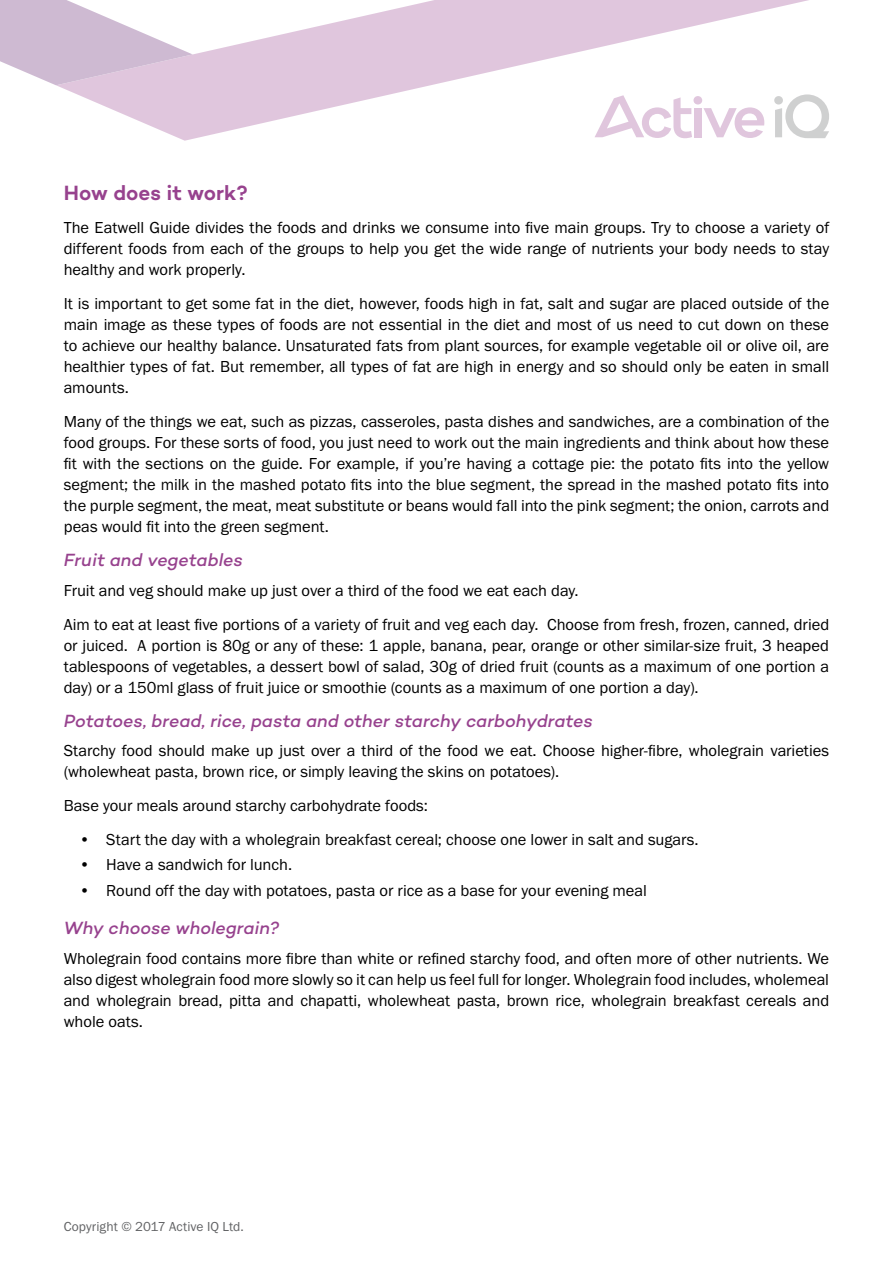
<style>
.page{position:relative;width:893px;height:1263px;background:#fff}
.page>*{position:absolute;margin:0;border:0;box-sizing:border-box;transform-origin:0 0}
.t1{font:600 21px "Campton";color:#97428e}
.t2{font:italic 500 18px "Campton";color:#97428e}
.t3{font:16.5px/21px "Franklin Gothic URW Boo";letter-spacing:-.005em;color:#000;text-align:justify}
.t4{font:13.5px "Franklin Gothic URW Boo";letter-spacing:.005em;color:#616264}
</style>
<div class="page">
<svg style="left:56px;top:0;width:773px;height:141px"></svg>
<svg style="left:0;top:0;width:193px;height:85px"></svg>
<p class="t1" style="left:64px;top:179px;width:186px">How does it work?</p>
<p class="t3" style="left:64px;top:217px;width:767px">The Eatwell Guide divides the foods and drinks we consume into five main groups. Try to choose a variety of different foods from each of the groups to help you get the wide range of nutrients your body needs to stay healthy and work properly.</p>
<p class="t3" style="left:64px;top:293px;width:767px">It is important to get some fat in the diet, however, foods high in fat, salt and sugar are placed outside of the main image as these types of foods are not essential in the diet and most of us need to cut down on these to achieve our healthy balance. Unsaturated fats from plant sources, for example vegetable oil or olive oil, are healthier types of fat. But remember, all types of fat are high in energy and so should only be eaten in small amounts.</p>
<p class="t3" style="left:64px;top:411px;width:767px">Many of the things we eat, such as pizzas, casseroles, pasta dishes and sandwiches, are a combination of the food groups. For these sorts of food, you just need to work out the main ingredients and think about how these fit with the sections on the guide. For example, if you’re having a cottage pie: the potato fits into the yellow segment; the milk in the mashed potato fits into the blue segment, the spread in the mashed potato fits into the purple segment, the meat, meat substitute or beans would fall into the pink segment; the onion, carrots and peas would fit into the green segment.</p>
<p class="t2" style="left:64px;top:549px;width:180px">Fruit and vegetables</p>
<p class="t3" style="left:64px;top:573px;width:767px;line-height:33.8px">Fruit and veg should make up just over a third of the food we eat each day.<br>Aim to eat at least five portions of a variety of fruit and veg each day. Choose from fresh, frozen, canned, dried</p>
<p class="t3" style="left:64px;top:634px;width:767px">or juiced. A portion is 80g or any of these: 1 apple, banana, pear, orange or other similar-size fruit, 3 heaped tablespoons of vegetables, a dessert bowl of salad, 30g of dried fruit (counts as a maximum of one portion a day) or a 150ml glass of fruit juice or smoothie (counts as a maximum of one portion a day).</p>
<p class="t2" style="left:64px;top:709px;width:531px">Potatoes, bread, rice, pasta and other starchy carbohydrates</p>
<p class="t3" style="left:64px;top:740px;width:767px">Starchy food should make up just over a third of the food we eat. Choose higher-fibre, wholegrain varieties (wholewheat pasta, brown rice, or simply leaving the skins on potatoes).</p>
<p class="t3" style="left:64px;top:795px;width:366px">Base your meals around starchy carbohydrate foods:</p>
<p class="t3" style="left:79px;top:829px;width:621px">• Start the day with a wholegrain breakfast cereal; choose one lower in salt and sugars.</p>
<p class="t3" style="left:79px;top:854px;width:214px">• Have a sandwich for lunch.</p>
<p class="t3" style="left:79px;top:879px;width:569px">• Round off the day with potatoes, pasta or rice as a base for your evening meal</p>
<p class="t2" style="left:64px;top:917px;width:217px">Why choose wholegrain?</p>
<p class="t3" style="left:64px;top:947px;width:767px">Wholegrain food contains more fibre than white or refined starchy food, and often more of other nutrients. We also digest wholegrain food more slowly so it can help us feel full for longer. Wholegrain food includes, wholemeal and wholegrain bread, pitta and chapatti, wholewheat pasta, brown rice, wholegrain breakfast cereals and whole oats.</p>
<p class="t4" style="left:64px;top:1218px;width:182px">Copyright © 2017 Active IQ Ltd.</p>
</div>
